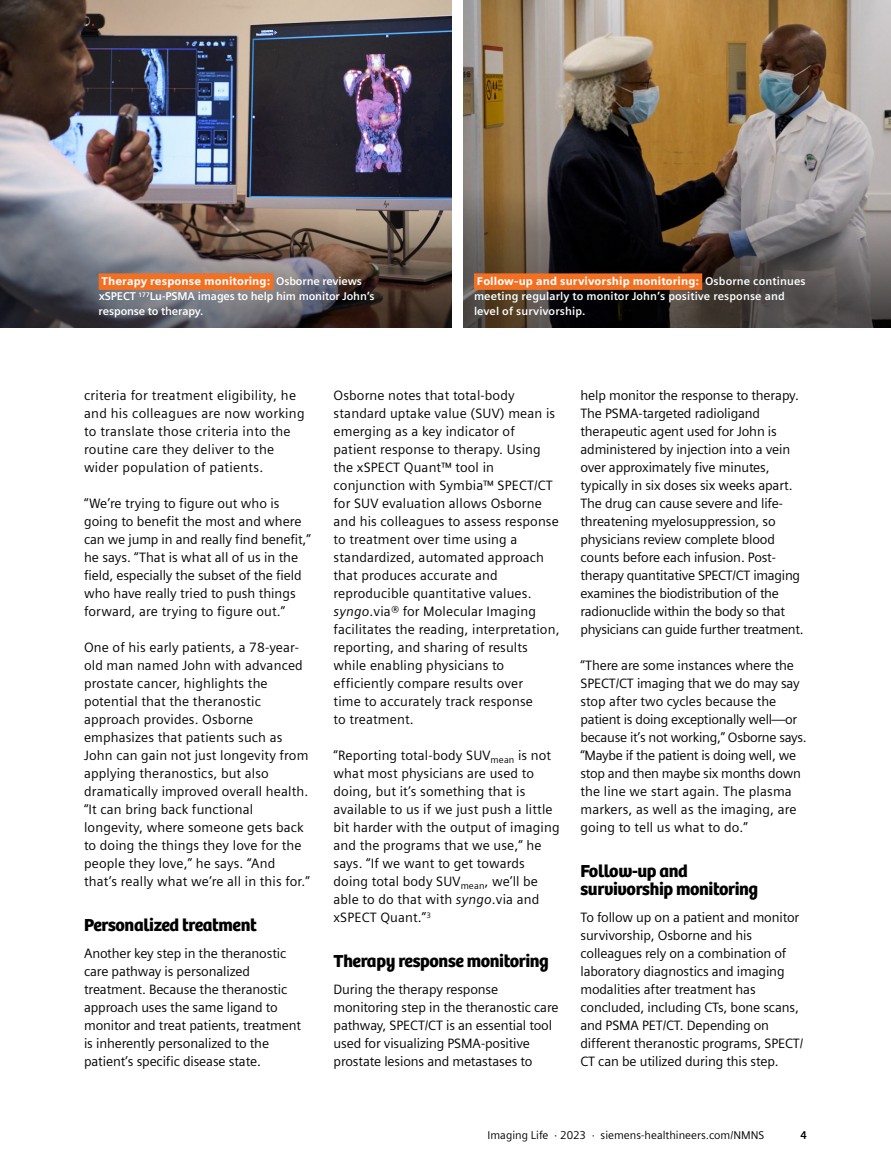
<style>
.page{position:relative;width:891px;height:1175px;background:#fff}
.page>*{position:absolute;margin:0;border:0;box-sizing:border-box;transform-origin:0 0}
.t1{font:18px/18px "Bree SH Headline Regular";letter-spacing:-.02em;color:#000}
.t2{font:13.5px/18px "Siemens Sans";letter-spacing:-.005em;color:#000}
.t3{font:13.5px/18px "Siemens Sans";letter-spacing:.02em;color:#000}
.t4{font:700 11.25px/15px "Siemens Sans";color:#fff}
.t5{font:11.25px "Siemens Sans";color:#000}
.t6{font:700 11.25px "Siemens Sans";color:#000}
.s1{font-weight:900}
.s2{font-style:italic}
</style>
<div class="page">
<img style="left:0;top:0;width:452px;height:327px">
<img style="left:463px;top:0;width:428px;height:327px">
<div style="left:99px;top:273px;width:174px;height:17px;background:#f36f21"></div>
<div style="left:474px;top:273px;width:228px;height:17px;background:#f36f21"></div>
<p class="t4" style="left:99px;top:274px;width:278px"><span class="s1">Therapy response monitoring:</span> Osborne reviews xSPECT <sup>177</sup>Lu-PSMA images to help him monitor John’s response to therapy.</p>
<p class="t4" style="left:474px;top:274px;width:333px"><span class="s1">Follow-up and survivorship monitoring:</span> Osborne continues meeting regularly to monitor John’s positive response and level of survivorship.</p>
<p class="t3" style="left:84px;top:386px;width:222px">criteria for treatment eligibility, he and his colleagues are now working to translate those criteria into the routine care they deliver to the wider population of patients.</p>
<p class="t2" style="left:84px;top:494px;width:228px">“We’re trying to figure out who is going to benefit the most and where can we jump in and really find benefit,” he says. “That is what all of us in the field, especially the subset of the field who have really tried to push things forward, are trying to figure out.”</p>
<p class="t2" style="left:84px;top:638px;width:227px">One of his early patients, a 78-year&shy;old man named John with advanced prostate cancer, highlights the potential that the theranostic approach provides. Osborne emphasizes that patients such as John can gain not just longevity from applying theranostics, but also dramatically improved overall health. “It can bring back functional longevity, where someone gets back to doing the things they love for the people they love,” he says. “And that’s really what we’re all in this for.”</p>
<h1 class="t1" style="left:84px;top:916px;width:174px">Personalized treatment</h1>
<p class="t2" style="left:84px;top:944px;width:219px">Another key step in the theranostic care pathway is personalized treatment. Because the theranostic approach uses the same ligand to monitor and treat patients, treatment is inherently personalized to the patient’s specific disease state.</p>
<p class="t2" style="left:334px;top:386px;width:228px">Osborne notes that total-body standard uptake value (SUV) mean is emerging as a key indicator of patient response to therapy. Using the xSPECT Quant™ tool in conjunction with Symbia™ SPECT/CT for SUV evaluation allows Osborne and his colleagues to assess response to treatment over time using a standardized, automated approach that produces accurate and reproducible quantitative values. <span class="s2">syngo</span>.via<span class="s2">®</span> for Molecular Imaging facilitates the reading, interpretation, reporting, and sharing of results while enabling physicians to efficiently compare results over<br>time to accurately track response<br>to treatment.</p>
<p class="t2" style="left:334px;top:746px;width:228px">“Reporting total-body SUV<sub>mean</sub> is not what most physicians are used to doing, but it’s something that is available to us if we just push a little bit harder with the output of imaging and the programs that we use,” he says. “If we want to get towards doing total body SUV<sub>mean</sub>, we’ll be able to do that with <span class="s2">syngo</span>.via and xSPECT Quant.”<sup>3</sup></p>
<h1 class="t1" style="left:334px;top:952px;width:217px">Therapy response monitoring</h1>
<p class="t2" style="left:334px;top:980px;width:227px">During the therapy response monitoring step in the theranostic care pathway, SPECT/CT is an essential tool used for visualizing PSMA-positive prostate lesions and metastases to</p>
<p class="t2" style="left:580px;top:386px;width:225px">help monitor the response to therapy.<br>The PSMA-targeted radioligand therapeutic agent used for John is administered by injection into a vein over approximately five minutes, typically in six doses six weeks apart.<br>The drug can cause severe and life&shy;threatening myelosuppression, so physicians review complete blood counts before each infusion. Post&shy;therapy quantitative SPECT/CT imaging examines the biodistribution of the radionuclide within the body so that physicians can guide further treatment.</p>
<p class="t2" style="left:580px;top:656px;width:228px">“There are some instances where the SPECT/CT imaging that we do may say stop after two cycles because the patient is doing exceptionally well—or because it’s not working,” Osborne says. “Maybe if the patient is doing well, we stop and then maybe six months down the line we start again. The plasma markers, as well as the imaging, are going to tell us what to do.”</p>
<h1 class="t1" style="left:580px;top:862px;width:179px">Follow-up and survivorship monitoring</h1>
<p class="t2" style="left:580px;top:908px;width:224px">To follow up on a patient and monitor survivorship, Osborne and his colleagues rely on a combination of laboratory diagnostics and imaging modalities after treatment has concluded, including CTs, bone scans, and PSMA PET/CT. Depending on different theranostic programs, SPECT/ CT can be utilized during this step.</p>
<p class="t5" style="left:488px;top:1129px;width:278px">Imaging Life · 2023 · siemens-healthineers.com/NMNS</p>
<p class="t6" style="left:800px;top:1129px;width:8px">4</p>
</div>
